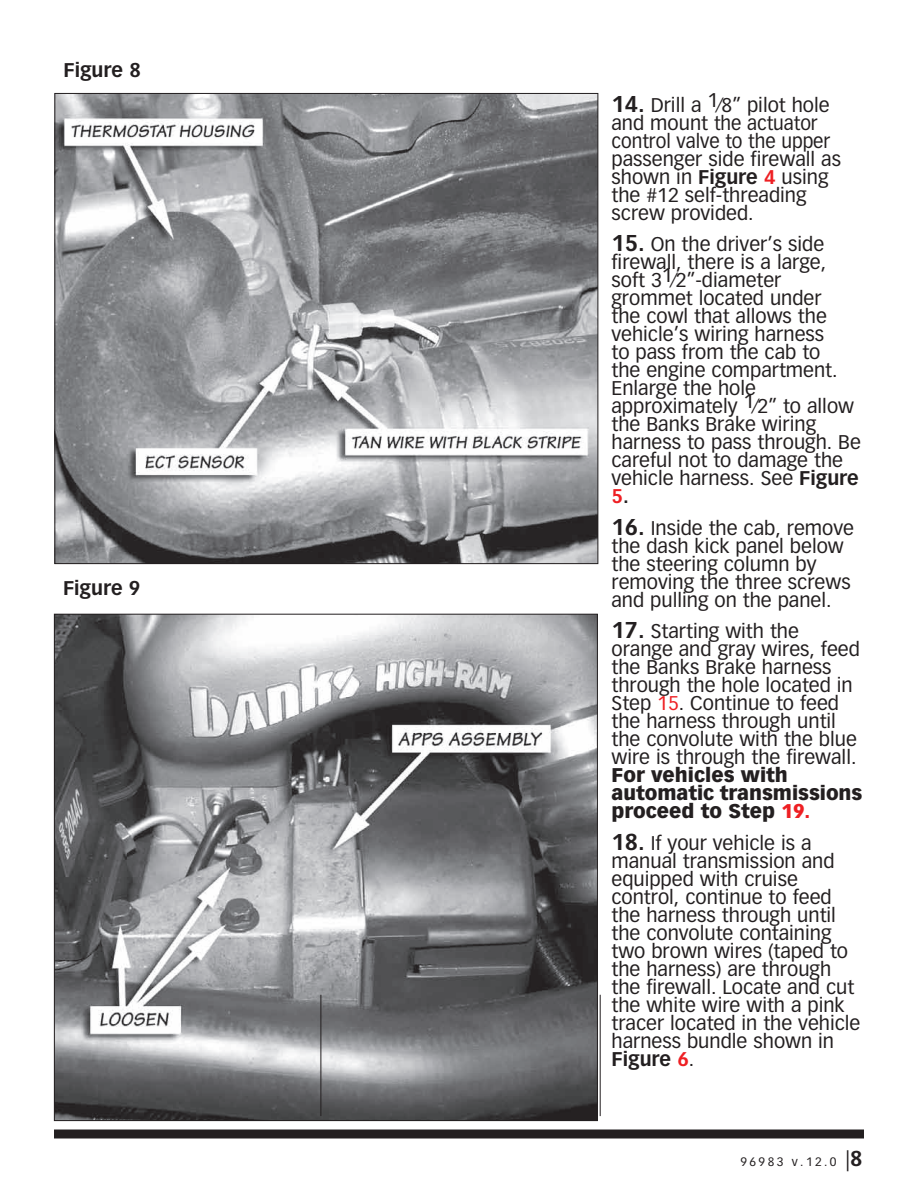
<style>
.page{position:relative;width:918px;height:1188px;background:#fff}
.page>*{position:absolute;margin:0;border:0;box-sizing:border-box;transform-origin:0 0}
.t1{font:19.5px/18px "Vectora LT Std";color:#231f20}
.t2{font:900 19.5px/18px "Vectora LT Std";color:#231f20}
.t3{font:700 19.5px "Vectora LT Std";color:#231f20}
.t4{font:12px "Vectora LT Std";letter-spacing:.2em;color:#231f20}
.s1{font-weight:700;font-size:22.5px}
.s2{font-weight:700}
.s3{font-weight:700;color:#ee1f23}
.s4{color:#ee1f23}
.s5{font-size:21px}
.s6{font-weight:700;font-size:21px}
</style>
<div class="page">
<div style="left:54px;top:1130px;width:810px;height:8px;background:#231f20"></div>
<img style="left:56px;top:95px;width:540px;height:467px">
<img style="left:56px;top:616px;width:540px;height:503px">
<hr style="left:321px;top:995px;width:1px;height:121px;background:#231f20">
<hr style="left:600px;top:995px;width:1px;height:121px;background:#231f20">
<p class="t3" style="left:63px;top:58px;width:79px">Figure 8</p>
<p class="t3" style="left:63px;top:576px;width:79px">Figure 9</p>
<p class="t1" style="left:611px;top:96px;width:231px"><span class="s1">14.</span> Drill a 1⁄8” pilot hole and mount the actuator control valve to the upper passenger side firewall as shown in <span class="s2">Figure</span> <span class="s3">4</span> using the #12 self-threading screw provided.</p>
<p class="t1" style="left:611px;top:235px;width:251px"><span class="s1">15.</span> On the driver’s side firewall, there is a large, soft 31⁄2”-diameter grommet located under<br>the cowl that allows the vehicle’s wiring harness<br>to pass from the cab to<br>the engine compartment.<br>Enlarge the hole approximately 1⁄2” to allow the Banks Brake wiring harness to pass through. Be careful not to damage the vehicle harness. See <span class="s2">Figure<br></span><span class="s3">5</span><span class="s2">.</span></p>
<p class="t1" style="left:611px;top:519px;width:244px"><span class="s1">16.</span> Inside the cab, remove the dash kick panel below the steering column by removing the three screws and pulling on the panel.</p>
<p class="t1" style="left:611px;top:622px;width:250px"><span class="s1">17.</span> Starting with the orange and gray wires, feed the Banks Brake harness through the hole located in<br>Step <span class="s4">15</span>. Continue to feed the harness through until the convolute with the blue wire is through the firewall.</p>
<p class="t2" style="left:611px;top:766px;width:253px">For vehicles with automatic transmissions proceed to Step <span class="s4">19.</span></p>
<p class="t1" style="left:611px;top:834px;width:250px"><span class="s1">18.</span> If your vehicle is a manual transmission and equipped with cruise control, continue to feed the harness through until the convolute containing two brown wires (taped to the harness) are through the firewall. Locate and cut the white wire with a pink tracer located in the vehicle harness bundle shown in<br><span class="s2">Figure</span> <span class="s3">6</span>.</p>
<p class="t4" style="left:740px;top:1154px;width:124px">96983 v.12.0 <span class="s5">|</span><span class="s6">8</span></p>
</div>
